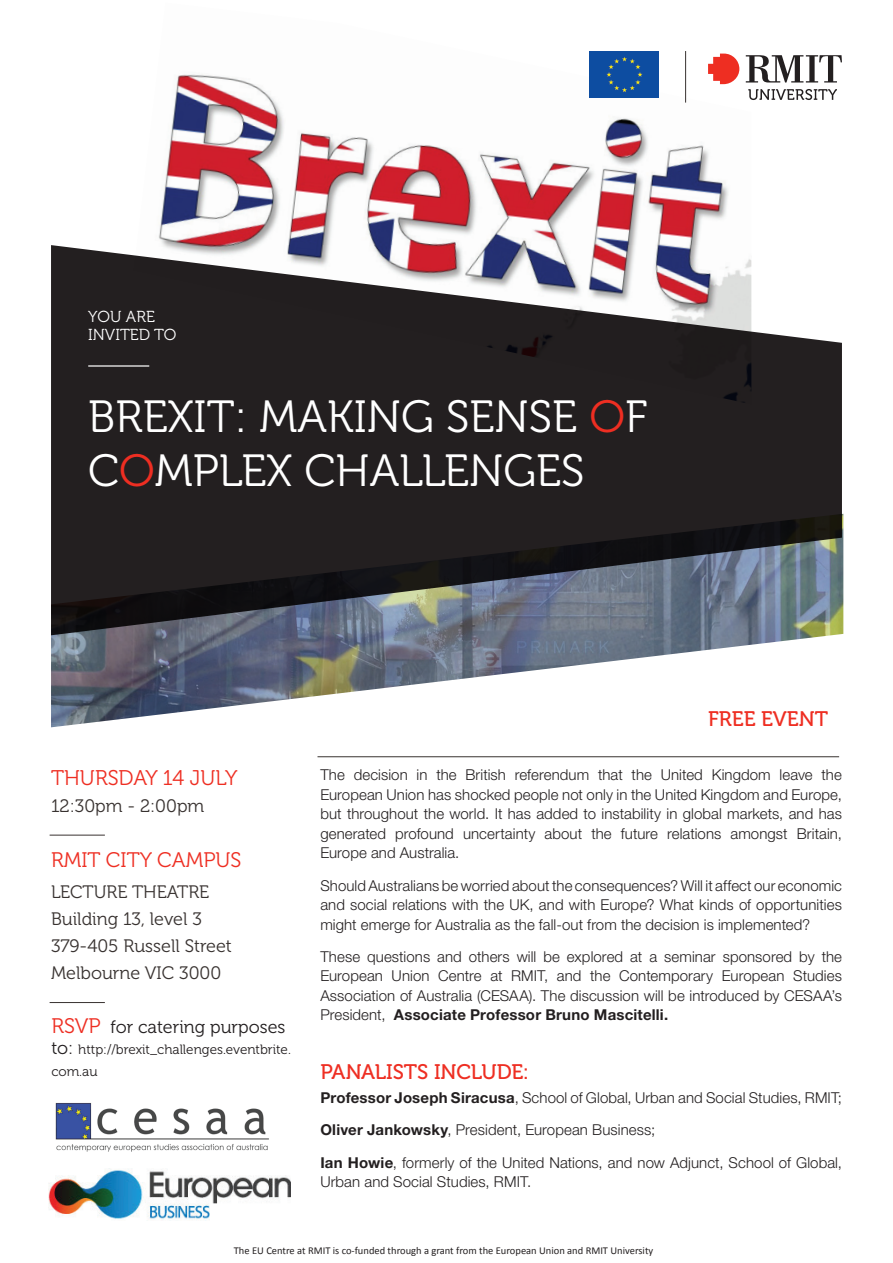
<style>
.page{position:relative;width:893px;height:1263px;background:#fff}
.page>*{position:absolute;margin:0;border:0;box-sizing:border-box;transform-origin:0 0}
.t1{font:45px/54px "Museo 300";color:#fff}
.t2{font:21.15px "Museo 300";color:#ee2e22}
.t3{font:21px "Museo 500";letter-spacing:-.005em;color:#ee2e22}
.t4{font:21px "Museo 300";color:#ee2e22}
.t5{font:18px/27px "Museo 300";color:#383230}
.t6{font:18px "Museo 300";color:#231f20}
.t7{font:15.9px/18.3px "Museo 300";color:#fff}
.t8{font:300 15px/19.5px "Helvetica Neue LT Pro";letter-spacing:.005em;color:#231f20;text-align:justify}
.t9{font:13.5px/21.6px "Museo 300";color:#231f20}
.t10{font:10.5px "Calibri";color:#231f20}
.s1{color:#ee2e22}
.s2{font-size:21px;color:#ee2e22}
.s3{font-size:18px}
.s4{font-weight:700}
</style>
<div class="page">
<img style="left:158px;top:51px;width:588px;height:194px">
<img style="left:51px;top:514px;width:792px;height:213px">
<svg style="left:51px;top:245px;width:791px;height:390px;background:#423f43"></svg>
<svg style="left:746px;top:55px;width:96px;height:28px"></svg>
<svg style="left:708px;top:54px;width:31px;height:30px"></svg>
<svg style="left:748px;top:89px;width:89px;height:11px"></svg>
<img style="left:590px;top:51px;width:69px;height:46px">
<hr style="left:685px;top:51px;width:1px;height:52px;background:#383230">
<hr style="left:88px;top:365px;width:61px;height:2px;background:#fff">
<hr style="left:50px;top:835px;width:55px;height:1px;background:#383230">
<hr style="left:50px;top:1002px;width:55px;height:1px;background:#383230">
<hr style="left:317px;top:756px;width:522px;height:1px;background:#383230">
<img style="left:55px;top:1102px;width:214px;height:50px">
<img style="left:48px;top:1169px;width:243px;height:51px">
<p class="t7" style="left:88px;top:308px;width:90px">YOU ARE<br>INVITED TO</p>
<h1 class="t1" style="left:88px;top:390px;width:561px">BREXIT: MAKING SENSE <span class="s1">O</span>F<br>C<span class="s1">O</span>MPLEX CHALLENGES</h1>
<h3 class="t3" style="left:708px;top:707px;width:122px">FREE EVENT</h3>
<h2 class="t2" style="left:51px;top:767px;width:188px">THURSDAY 14 JULY</h2>
<p class="t5" style="left:51px;top:793px;width:155px">12:30pm - 2:00pm</p>
<h3 class="t4" style="left:51px;top:848px;width:192px">RMIT CITY CAMPUS</h3>
<p class="t5" style="left:51px;top:879px;width:182px">LECTURE THEATRE<br>Building 13, level 3<br>379-405 Russell Street<br>Melbourne VIC 3000</p>
<p class="t6" style="left:51px;top:1017px;width:236px"><span class="s2">RSVP</span> for catering purposes</p>
<p class="t9" style="left:51px;top:1039px;width:241px"><span class="s3">to:</span> http://brexit_challenges.eventbrite. com.au</p>
<p class="t8" style="left:320px;top:765px;width:523px">The decision in the British referendum that the United Kingdom leave the European Union has shocked people not only in the United Kingdom and Europe, but throughout the world. It has added to instability in global markets, and has generated profound uncertainty about the future relations amongst Britain, Europe and Australia.</p>
<p class="t8" style="left:320px;top:875px;width:523px">Should Australians be worried about the consequences? Will it affect our economic and social relations with the UK, and with Europe? What kinds of opportunities might emerge for Australia as the fall-out from the decision is implemented?</p>
<p class="t8" style="left:320px;top:946px;width:523px">These questions and others will be explored at a seminar sponsored by the European Union Centre at RMIT, and the Contemporary European Studies Association of Australia (CESAA). The discussion will be introduced by CESAA’s President, <span class="s4">Associate Professor Bruno Mascitelli.</span></p>
<h3 class="t3" style="left:320px;top:1061px;width:210px">PANALISTS INCLUDE:</h3>
<p class="t8" style="left:320px;top:1081px;width:523px;line-height:32.2px;text-align:left"><span class="s4">Professor Joseph Siracusa</span>, School of Global, Urban and Social Studies, RMIT;<br><span class="s4">Oliver Jankowsky</span>, President, European Business;<br><span class="s4">Ian Howie</span>, formerly of the United Nations, and now Adjunct, School of Global,</p>
<p class="t8" style="left:320px;top:1172px;width:212px">Urban and Social Studies, RMIT.</p>
<p class="t10" style="left:234px;top:1244px;width:421px">The EU Centre at RMIT is co-funded through a grant from the European Union and RMIT University</p>
</div>
